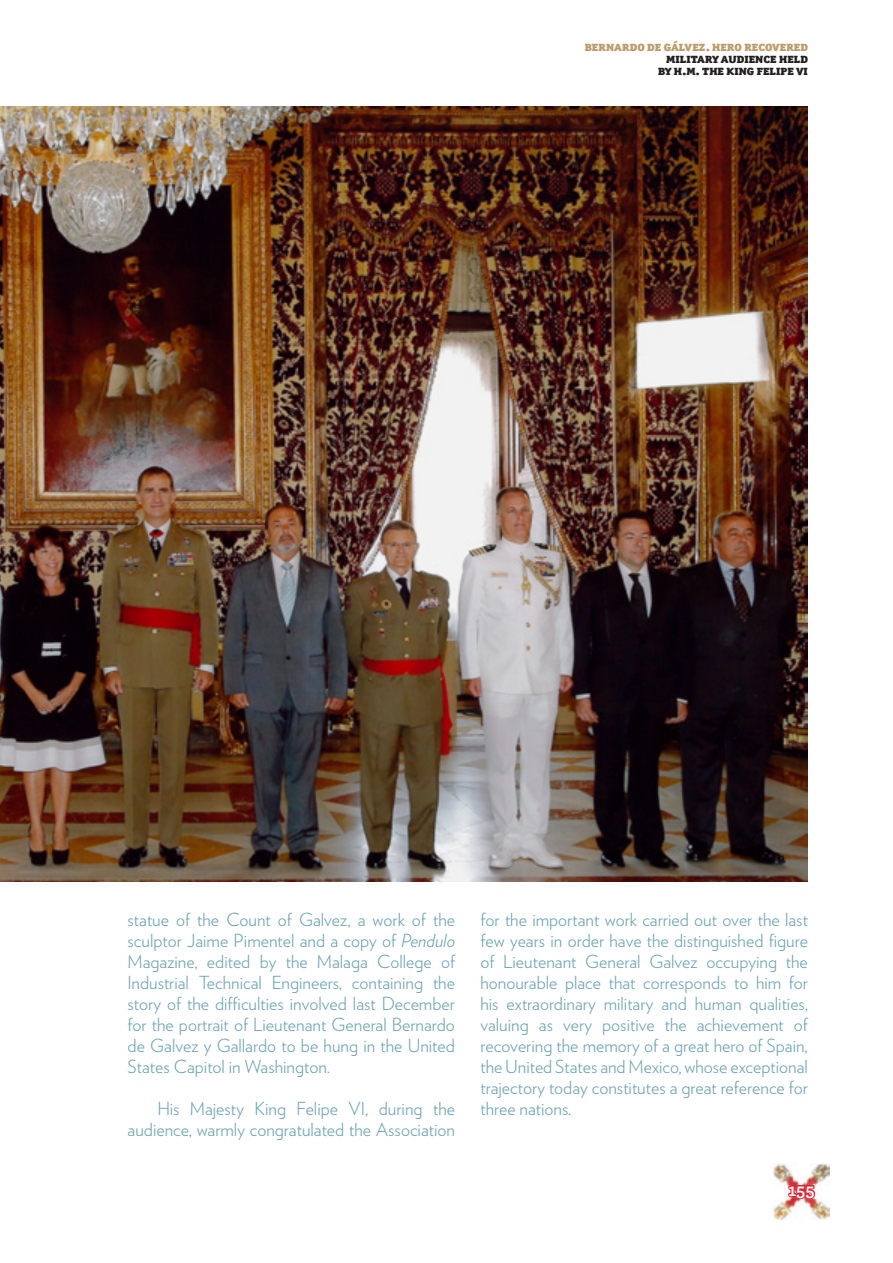
<style>
.page{position:relative;width:893px;height:1263px;background:#fff}
.page>*{position:absolute;margin:0;border:0;box-sizing:border-box;transform-origin:0 0}
.t1{font:300 18px/21px "Verlag";color:#69a2b3;text-align:justify}
.t2{font:700 18px "Archer Pro";color:#fff}
.t3{font:900 10.5px/12px "Officina Ser ITC";color:#231f20;text-align:right;scale:1.15 1}
.t4{font:900 10.5px "Officina Ser ITC";color:#bc9b69;scale:1.15 1}
.s1{font-style:italic}
</style>
<div class="page">
<img style="left:774px;top:1163px;width:55px;height:56px">
<svg style="left:786px;top:1184px;width:30px;height:17px"></svg>
<img style="left:0;top:106px;width:808px;height:775px">
<p class="t4" style="left:585px;top:40px;width:126px">BERNARDO DE GÁLVEZ. HERO</p>
<p class="t4" style="left:744px;top:40px;width:20px">RECOVERED</p>
<p class="t3" style="left:658px;top:53px;width:132px">MILITAR Y AUDIENCE HELD<br>BY H.M. THE KING FELIPE VI</p>
<p class="t1" style="left:128px;top:908px;width:329px">statue of the Count of Galvez, a work of the sculptor Jaime Pimentel and a copy of <span class="s1">Pendulo </span>Magazine, edited by the Malaga College of Industrial Technical Engineers, containing the story of the difficulties involved last December for the portrait of Lieutenant General Bernardo de Galvez y Gallardo to be hung in the United States Capitol in Washington.</p>
<p class="t1" style="left:128px;top:1097px;width:329px;text-align:right">His Majesty King Felipe VI, during the audience, warmly congratulated the Association</p>
<p class="t1" style="left:480px;top:908px;width:329px">for the important work carried out over the last few years in order have the distinguished figure of Lieutenant General Galvez occupying the honourable place that corresponds to him for his extraordinary military and human qualities, valuing as very positive the achievement of recovering the memory of a great hero of Spain, the United States and Mexico, whose exceptional trajectory today constitutes a great reference for three nations.</p>
<p class="t2" style="left:788px;top:1175px;width:28px">155</p>
</div>
